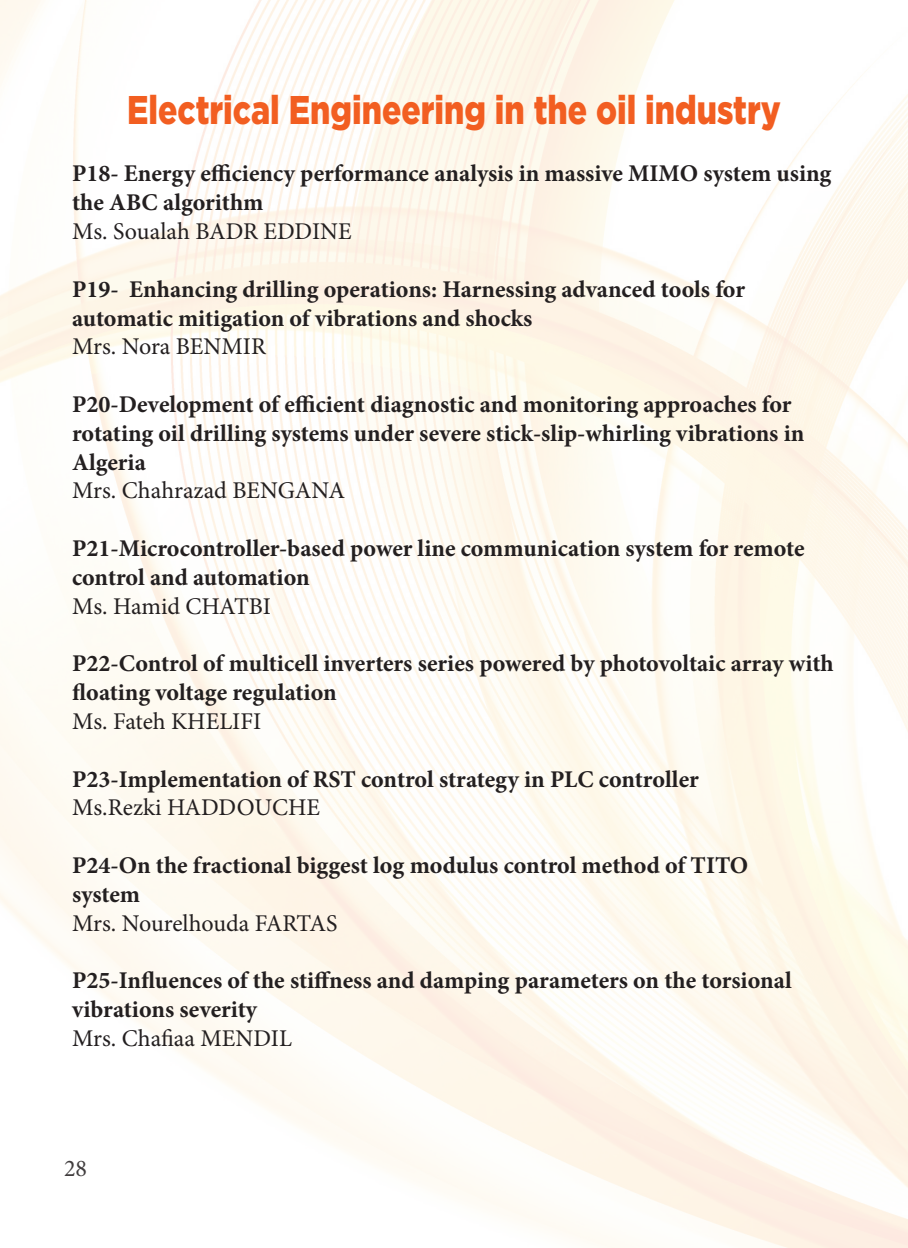
<style>
.page{position:relative;width:908px;height:1248px;background:#fff}
.page>*{position:absolute;margin:0;border:0;box-sizing:border-box;transform-origin:0 0}
.t1{font:900 40px "Gotham Pro";color:#f25e21;scale:.8 1}
.t2{font:700 24px/28.8px "Minion Pro";color:#231f20}
.t3{font:24px "Minion Pro";color:#231f20}
</style>
<div class="page">
<img style="left:0;top:0;width:907px;height:1247px">
<h1 class="t1" style="left:127px;top:86px;width:818px">Electrical Engineering in the oil industry</h1>
<p class="t2" style="left:72px;top:159px;width:760px">P18- Energy efficiency performance analysis in massive MIMO system using the ABC algorithm</p>
<p class="t3" style="left:72px;top:215px;width:281px">Ms. Soualah BADR EDDINE</p>
<p class="t2" style="left:72px;top:274px;width:674px">P19- Enhancing drilling operations: Harnessing advanced tools for automatic mitigation of vibrations and shocks</p>
<p class="t3" style="left:72px;top:330px;width:195px">Mrs. Nora BENMIR</p>
<p class="t2" style="left:72px;top:389px;width:733px">P20-Development of efficient diagnostic and monitoring approaches for rotating oil drilling systems under severe stick-slip-whirling vibrations in<br>Algeria</p>
<p class="t3" style="left:72px;top:474px;width:274px">Mrs. Chahrazad BENGANA</p>
<p class="t2" style="left:72px;top:533px;width:733px">P21-Microcontroller-based power line communication system for remote control and automation</p>
<p class="t3" style="left:72px;top:590px;width:200px">Ms. Hamid CHATBI</p>
<p class="t2" style="left:72px;top:649px;width:762px">P22-Control of multicell inverters series powered by photovoltaic array with floating voltage regulation</p>
<p class="t3" style="left:72px;top:705px;width:191px">Ms. Fateh KHELIFI</p>
<p class="t2" style="left:72px;top:764px;width:628px">P23-Implementation of RST control strategy in PLC controller</p>
<p class="t3" style="left:72px;top:791px;width:249px">Ms.Rezki HADDOUCHE</p>
<p class="t2" style="left:72px;top:850px;width:677px">P24-On the fractional biggest log modulus control method of TITO system</p>
<p class="t3" style="left:72px;top:906px;width:267px">Mrs. Nourelhouda FARTAS</p>
<p class="t2" style="left:72px;top:965px;width:720px">P25-Influences of the stiffness and damping parameters on the torsional vibrations severity</p>
<p class="t3" style="left:72px;top:1022px;width:221px">Mrs. Chafiaa MENDIL</p>
<p class="t3" style="left:64px;top:1151px;width:25px">28</p>
</div>
